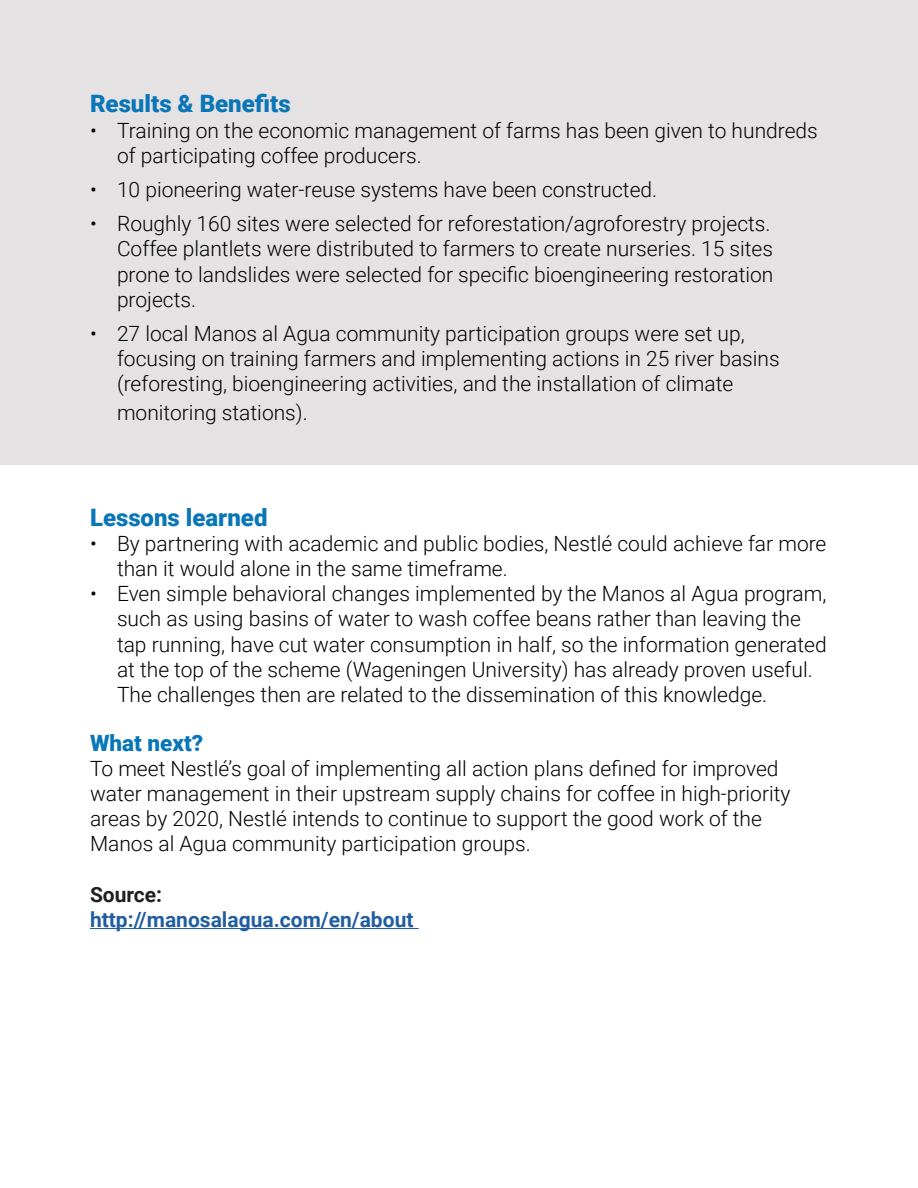
<style>
.page{position:relative;width:918px;height:1188px;background:#fff}
.page>*{position:absolute;margin:0;border:0;box-sizing:border-box;transform-origin:0 0}
.t1{font:900 24px "Roboto";color:#0976b8}
.t2{font:900 24px "Roboto";color:#0977b7}
.t3{font:900 22.5px "Roboto";color:#0977b7}
.t4{font:300 21px/25.2px "Roboto";color:#010203}
.t5{font:700 21px "Roboto";color:#215e9f}
.t6{font:700 21px "Roboto";color:#231f20}
</style>
<div class="page">
<hr style="left:90px;top:928px;width:329px;height:1px;background:#215e9f">
<div style="left:0;top:0;width:918px;height:464px;background:#e4e2e2"></div>
<p class="t1" style="left:90px;top:87px;width:202px">Results &amp; Benefits</p>
<p class="t4" style="left:117px;top:117px;width:702px;text-indent:-27px">• Training on the economic management of farms has been given to hundreds of participating coffee producers.</p>
<p class="t4" style="left:90px;top:176px;width:569px">• 10 pioneering water-reuse systems have been constructed.</p>
<p class="t4" style="left:117px;top:210px;width:658px;text-indent:-27px">• Roughly 160 sites were selected for reforestation/agroforestry projects.<br>Coffee plantlets were distributed to farmers to create nurseries. 15 sites prone to landslides were selected for specific bioengineering restoration projects.</p>
<p class="t4" style="left:117px;top:320px;width:664px;text-indent:-27px">• 27 local Manos al Agua community participation groups were set up, focusing on training farmers and implementing actions in 25 river basins (reforesting, bioengineering activities, and the installation of climate</p>
<p class="t4" style="left:117px;top:399px;width:192px">monitoring stations).</p>
<p class="t2" style="left:90px;top:500px;width:179px">Lessons learned</p>
<p class="t4" style="left:117px;top:530px;width:711px;text-indent:-27px">• By partnering with academic and public bodies, Nestlé could achieve far more than it would alone in the same timeframe.</p>
<p class="t4" style="left:117px;top:580px;width:711px;text-indent:-27px">• Even simple behavioral changes implemented by the Manos al Agua program, such as using basins of water to wash coffee beans rather than leaving the tap running, have cut water consumption in half, so the information generated at the top of the scheme (Wageningen University) has already proven useful.<br>The challenges then are related to the dissemination of this knowledge.</p>
<p class="t3" style="left:90px;top:727px;width:115px">What next?</p>
<p class="t4" style="left:90px;top:755px;width:702px">To meet Nestlé’s goal of implementing all action plans defined for improved water management in their upstream supply chains for coffee in high-priority areas by 2020, Nestlé intends to continue to support the good work of the Manos al Agua community participation groups.</p>
<p class="t6" style="left:90px;top:880px;width:74px">Source:</p>
<p class="t5" style="left:90px;top:905px;width:325px">http://manosalagua.com/en/about</p>
</div>
